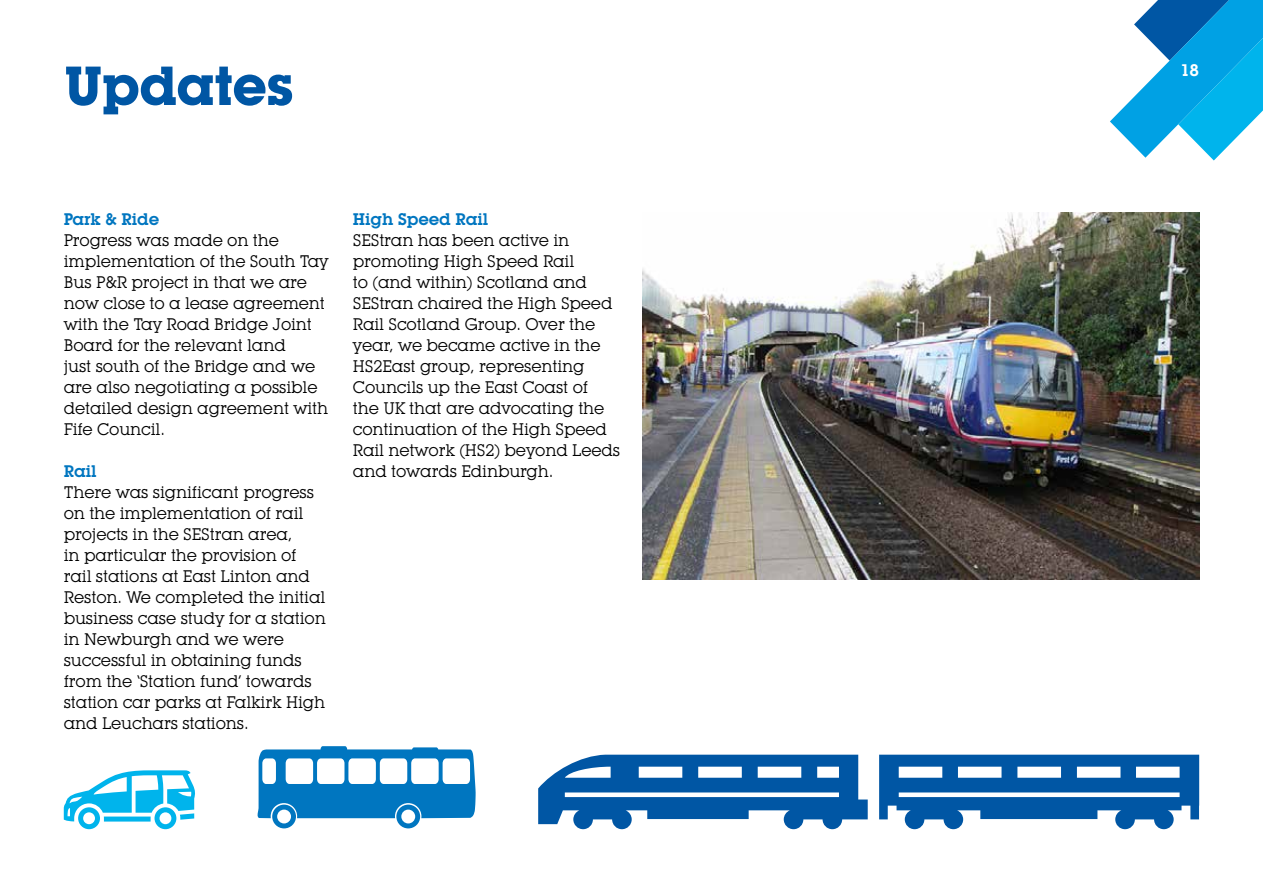
<style>
.page{position:relative;width:1263px;height:893px;background:#fff}
.page>*{position:absolute;margin:0;border:0;box-sizing:border-box;transform-origin:0 0}
.t1{font:700 54px "Lubalin Graph IT Cby BT";letter-spacing:-.025em;color:#0056a4}
.t2{font:16.5px/21px "Lubalin Graph IT Cby BT";letter-spacing:-.01em;color:#000}
.t3{font:600 16.5px "Lubalin Graph IT Cby BT";letter-spacing:-.01em;color:#0076c0}
.t4{font:600 16.5px "Lubalin Graph IT Cby BT";color:#fff}
</style>
<div class="page">
<svg style="left:1110px;top:0;width:153px;height:161px"></svg>
<svg style="left:64px;top:770px;width:131px;height:59px"></svg>
<svg style="left:538px;top:755px;width:330px;height:74px"></svg>
<svg style="left:879px;top:755px;width:320px;height:74px"></svg>
<svg style="left:257px;top:746px;width:219px;height:82px"></svg>
<img style="left:642px;top:213px;width:557px;height:366px">
<h1 class="t1" style="left:64px;top:53px;width:232px">Updates</h1>
<p class="t4" style="left:1180px;top:60px;width:21px">18</p>
<p class="t3" style="left:64px;top:209px;width:97px">Park &amp; Ride</p>
<p class="t2" style="left:64px;top:230px;width:266px">Progress was made on the implementation of the South Tay<br>Bus P&amp;R project in that we are now close to a lease agreement with the Tay Road Bridge Joint<br>Board for the relevant land<br>just south of the Bridge and we are also negotiating a possible detailed design agreement with<br>Fife Council.</p>
<p class="t3" style="left:64px;top:461px;width:34px">Rail</p>
<p class="t2" style="left:64px;top:482px;width:264px">There was significant progress on the implementation of rail projects in the SEStran area,<br>in particular the provision of rail stations at East Linton and<br>Reston. We completed the initial business case study for a station in Newburgh and we were successful in obtaining funds from the ‘Station fund’ towards station car parks at Falkirk High and Leuchars stations.</p>
<p class="t3" style="left:353px;top:209px;width:137px">High Speed Rail</p>
<p class="t2" style="left:353px;top:230px;width:269px">SEStran has been active in promoting High Speed Rail<br>to (and within) Scotland and<br>SEStran chaired the High Speed<br>Rail Scotland Group. Over the year, we became active in the<br>HS2East group, representing<br>Councils up the East Coast of<br>the UK that are advocating the continuation of the High Speed<br>Rail network (HS2) beyond Leeds and towards Edinburgh.</p>
</div>
